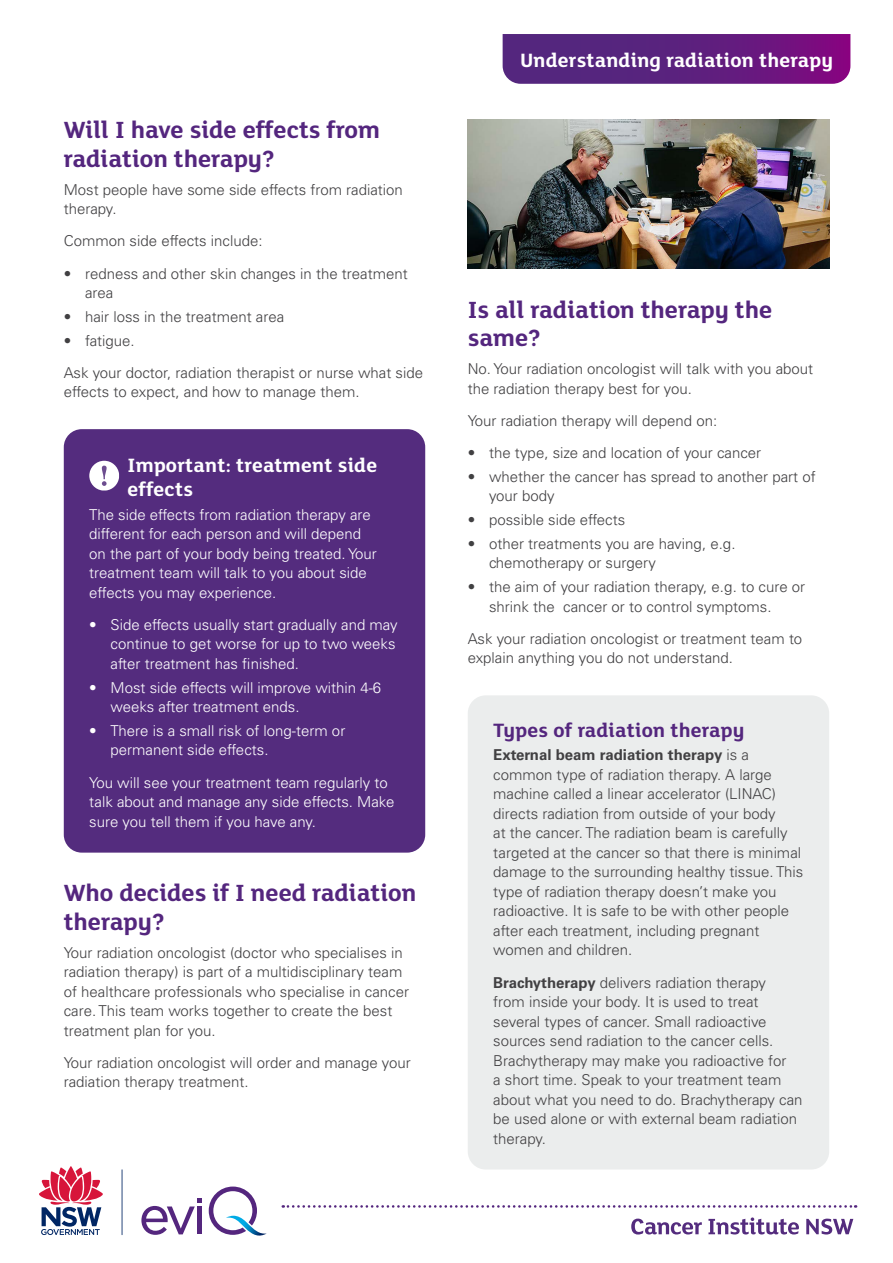
<style>
.page{position:relative;width:893px;height:1263px;background:#fff}
.page>*{position:absolute;margin:0;border:0;box-sizing:border-box;transform-origin:0 0}
.t1{font:700 25.5px/28.5px "FS Lola";color:#54267e}
.t2{font:700 21px/24px "FS Lola";letter-spacing:.01em;color:#fff}
.t3{font:700 21px "FS Lola";letter-spacing:.01em;color:#54267e}
.t4{font:300 15px/19.5px "Univers LT Std";color:#414042}
.t5{font:300 15px/19.5px "Univers LT Std";color:#fff}
.s1{font-weight:700}
</style>
<div class="page">
<hr style="left:122px;top:1169px;width:1px;height:66px;background:#002664">
<svg style="left:39px;top:1166px;width:64px;height:69px"></svg>
<svg style="left:141px;top:1198px;width:61px;height:37px"></svg>
<svg style="left:209px;top:1186px;width:58px;height:50px"></svg>
<svg style="left:283px;top:1205px;width:573px;height:3px"></svg>
<svg style="left:631px;top:1217px;width:222px;height:17px"></svg>
<svg style="left:503px;top:34px;width:347px;height:50px;background:#631f80"></svg>
<div style="left:468px;top:695px;width:361px;height:474px;background:#ebeded;border-radius:18px"></div>
<div style="left:64px;top:429px;width:361px;height:424px;background:#542c7e;border-radius:18px"></div>
<svg style="left:89px;top:461px;width:30px;height:29px"></svg>
<img style="left:468px;top:119px;width:361px;height:150px">
<h1 class="t1" style="left:64px;top:114px;width:318px">Will I have side effects from radiation therapy?</h1>
<p class="t4" style="left:64px;top:180px;width:341px">Most people have some side effects from radiation therapy.</p>
<p class="t4" style="left:64px;top:231px;width:200px">Common side effects include:</p>
<p class="t4" style="left:85px;top:264px;width:324px;text-indent:-21px">• redness and other skin changes in the treatment area</p>
<p class="t4" style="left:64px;top:307px;width:222px">• hair loss in the treatment area</p>
<p class="t4" style="left:64px;top:324px;width:361px;line-height:32.2px">• fatigue.<br>Ask your doctor, radiation therapist or nurse what side</p>
<p class="t4" style="left:64px;top:382px;width:297px">effects to expect, and how to manage them.</p>
<h2 class="t2" style="left:128px;top:452px;width:251px">Important: treatment side effects</h2>
<p class="t5" style="left:89px;top:505px;width:289px">The side effects from radiation therapy are different for each person and will depend on the part of your body being treated. Your treatment team will talk to you about side effects you may experience.</p>
<p class="t5" style="left:111px;top:615px;width:289px;text-indent:-21px">• Side effects usually start gradually and may continue to get worse for up to two weeks after treatment has finished.</p>
<p class="t5" style="left:111px;top:678px;width:272px;text-indent:-21px">• Most side effects will improve within 4-6 weeks after treatment ends.</p>
<p class="t5" style="left:111px;top:721px;width:236px;text-indent:-21px">• There is a small risk of long-term or permanent side effects.</p>
<p class="t5" style="left:89px;top:773px;width:307px">You will see your treatment team regularly to talk about and manage any side effects. Make sure you tell them if you have any.</p>
<h1 class="t1" style="left:64px;top:877px;width:354px">Who decides if I need radiation therapy?</h1>
<p class="t4" style="left:64px;top:943px;width:347px">Your radiation oncologist (doctor who specialises in radiation therapy) is part of a multidisciplinary team of healthcare professionals who specialise in cancer care. This team works together to create the best treatment plan for you.</p>
<p class="t4" style="left:64px;top:1053px;width:348px">Your radiation oncologist will order and manage your radiation therapy treatment.</p>
<h2 class="t2" style="left:520px;top:47px;width:315px">Understanding radiation therapy</h2>
<h1 class="t1" style="left:468px;top:294px;width:306px">Is all radiation therapy the same?</h1>
<p class="t4" style="left:468px;top:359px;width:347px">No. Your radiation oncologist will talk with you about the radiation therapy best for you.</p>
<p class="t4" style="left:468px;top:411px;width:251px">Your radiation therapy will depend on:</p>
<p class="t4" style="left:468px;top:443px;width:295px">• the type, size and location of your cancer</p>
<p class="t4" style="left:489px;top:467px;width:328px;text-indent:-21px">• whether the cancer has spread to another part of your body</p>
<p class="t4" style="left:468px;top:510px;width:159px">• possible side effects</p>
<p class="t4" style="left:489px;top:534px;width:248px;text-indent:-21px">• other treatments you are having, e.g. chemotherapy or surgery</p>
<p class="t4" style="left:489px;top:577px;width:318px;text-indent:-21px">• the aim of your radiation therapy, e.g. to cure or shrink the cancer or to control symptoms.</p>
<p class="t4" style="left:468px;top:629px;width:336px">Ask your radiation oncologist or treatment team to explain anything you do not understand.</p>
<h2 class="t3" style="left:493px;top:715px;width:253px">Types of radiation therapy</h2>
<p class="t4" style="left:493px;top:745px;width:312px"><span class="s1">External beam radiation therapy</span> is a common type of radiation therapy. A large machine called a linear accelerator (LINAC) directs radiation from outside of your body<br>at the cancer. The radiation beam is carefully targeted at the cancer so that there is minimal damage to the surrounding healthy tissue. This type of radiation therapy doesn’t make you radioactive. It is safe to be with other people after each treatment, including pregnant women and children.</p>
<p class="t4" style="left:493px;top:972px;width:311px"><span class="s1">Brachytherapy</span> delivers radiation therapy<br>from inside your body. It is used to treat several types of cancer. Small radioactive sources send radiation to the cancer cells.<br>Brachytherapy may make you radioactive for<br>a short time. Speak to your treatment team about what you need to do. Brachytherapy can be used alone or with external beam radiation therapy.</p>
</div>
